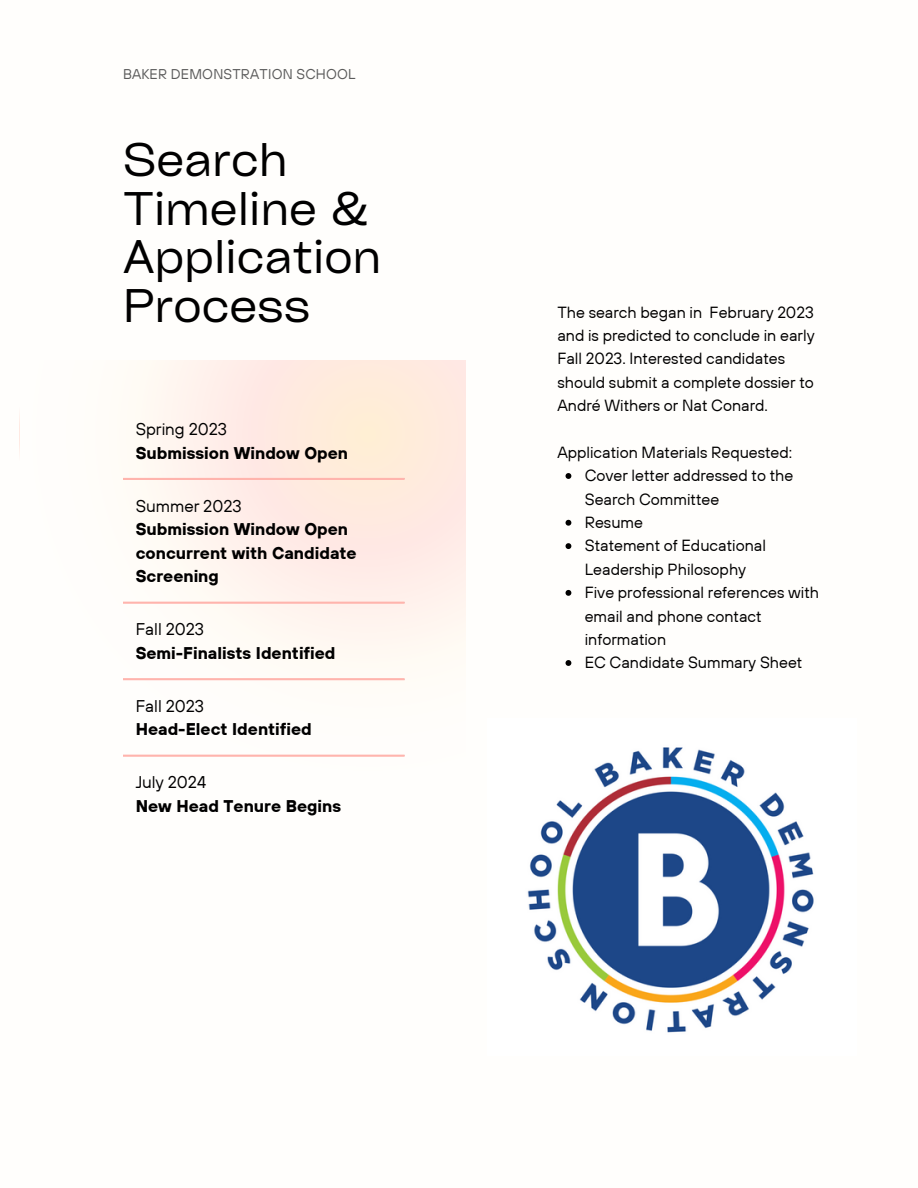
<style>
.page{position:relative;width:918px;height:1188px;background:#fff}
.page>*{position:absolute;margin:0;border:0;box-sizing:border-box;transform-origin:0 0}
.t1{font:45.15px/48.8px "Cy Grotesk Key";color:#000}
.t2{font:700 16.95px/23.7px "TT Hoves";color:#000}
.t3{font:16.95px "TT Hoves";color:#000}
.t4{font:16.05px/23.4px "TT Hoves";color:#000}
.t5{font:14.1px "TT Hoves";letter-spacing:.015em;color:#5b5b5b}
</style>
<div class="page">
<svg style="left:566px;top:473px;width:5px;height:6px"></svg>
<svg style="left:566px;top:520px;width:5px;height:6px"></svg>
<svg style="left:566px;top:543px;width:5px;height:6px"></svg>
<svg style="left:566px;top:590px;width:5px;height:6px"></svg>
<svg style="left:566px;top:660px;width:5px;height:6px"></svg>
<svg style="left:123px;top:360px;width:342px;height:395px"></svg>
<hr style="left:123px;top:478px;width:282px;height:2px;background:#ffb4ad">
<hr style="left:123px;top:602px;width:282px;height:2px;background:#ffb4ad">
<hr style="left:123px;top:678px;width:282px;height:2px;background:#ffb4ad">
<hr style="left:123px;top:755px;width:282px;height:2px;background:#ffb4ad">
<img style="left:527px;top:747px;width:287px;height:286px">
<p class="t5" style="left:123px;top:65px;width:234px">BAKER DEMONSTRATION SCHOOL</p>
<p class="t1" style="left:123px;top:134px;width:260px">Search<br>Timeline &amp;<br>Application<br>Process</p>
<p class="t3" style="left:136px;top:418px;width:93px">Spring 2023</p>
<p class="t2" style="left:136px;top:441px;width:214px">Submission Window Open</p>
<p class="t3" style="left:136px;top:495px;width:108px">Summer 2023</p>
<p class="t2" style="left:136px;top:517px;width:222px">Submission Window Open concurrent with Candidate<br>Screening</p>
<p class="t3" style="left:136px;top:618px;width:70px">Fall 2023</p>
<p class="t2" style="left:136px;top:641px;width:201px">Semi-Finalists Identified</p>
<p class="t3" style="left:136px;top:695px;width:70px">Fall 2023</p>
<p class="t2" style="left:136px;top:717px;width:178px">Head-Elect Identified</p>
<p class="t3" style="left:136px;top:771px;width:72px">July 2024</p>
<p class="t2" style="left:136px;top:794px;width:207px">New Head Tenure Begins</p>
<p class="t4" style="left:557px;top:300px;width:259px">The search began in February 2023 and is predicted to conclude in early Fall 2023. Interested candidates should submit a complete dossier to André Withers or Nat Conard.</p>
<p class="t4" style="left:557px;top:440px;width:236px">Application Materials Requested:</p>
<p class="t4" style="left:585px;top:464px;width:210px">Cover letter addressed to the<br>Search Committee</p>
<p class="t4" style="left:585px;top:510px;width:60px">Resume</p>
<p class="t4" style="left:585px;top:534px;width:183px">Statement of Educational<br>Leadership Philosophy</p>
<p class="t4" style="left:585px;top:580px;width:236px">Five professional references with email and phone contact information</p>
<p class="t4" style="left:585px;top:651px;width:219px">EC Candidate Summary Sheet</p>
</div>
